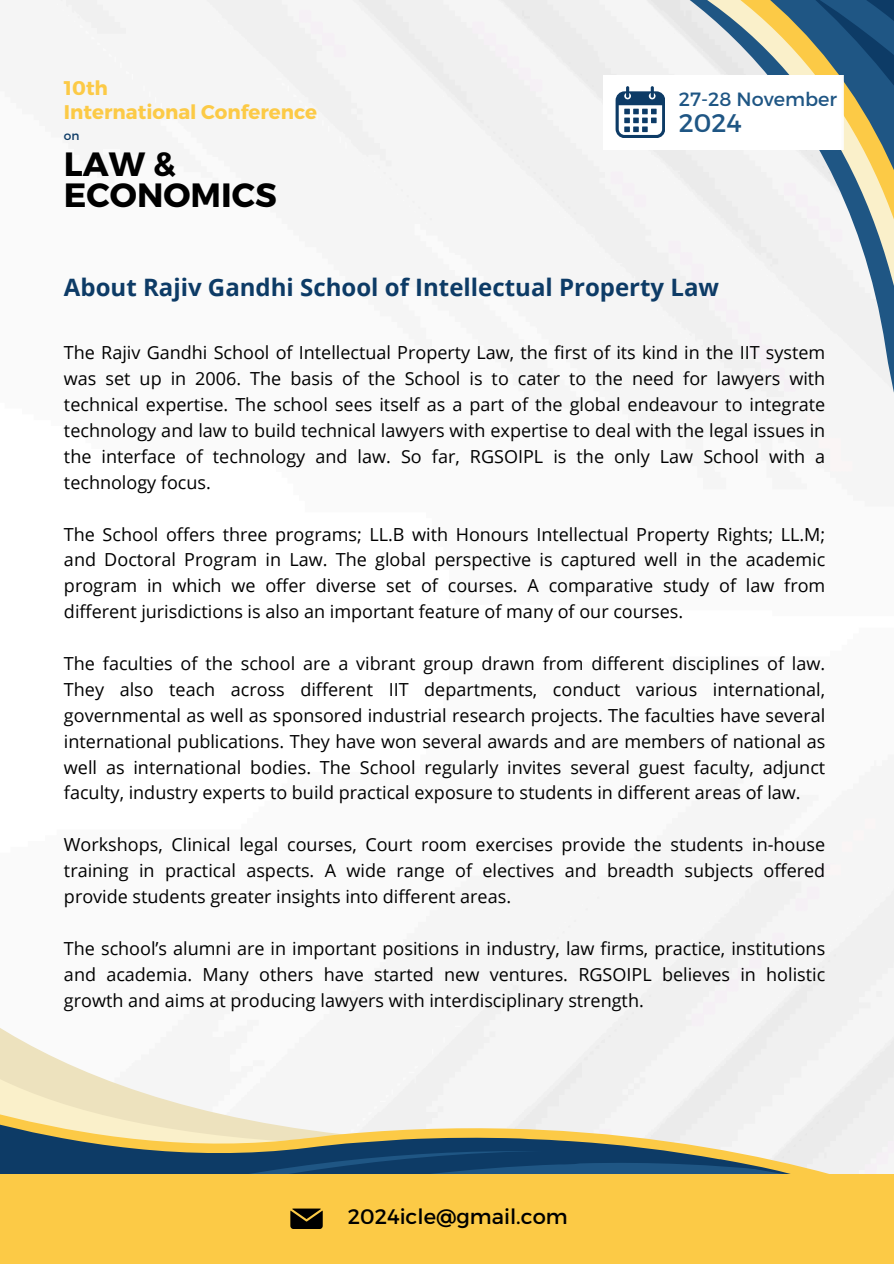
<style>
.page{position:relative;width:894px;height:1264px;background:#fff}
.page>*{position:absolute;margin:0;border:0;box-sizing:border-box;transform-origin:0 0}
.t1{font:700 33.6px/31.2px "Montserrat";color:#000}
.t2{font:25.5px "Montserrat";color:#1f5684}
.t3{font:700 24px "Open Sans";color:#0d3b66}
.t4{font:21px "Montserrat";color:#000}
.t5{font:700 19.8px/23.7px "Montserrat";color:#fcca46}
.t6{font:19.2px "Montserrat";color:#1f5684}
.t7{font:18px/25.8px "Open Sans";color:#000;text-align:justify}
.t8{font:12.15px "Montserrat";color:#0d3b66}
</style>
<div class="page">
<div style="left:568px;top:0;width:325px;height:509px;background:#f5f5f5"></div>
<svg style="left:692px;top:0;width:201px;height:342px"></svg>
<div style="left:0;top:1012px;width:581px;height:96px;background:#f5f5f5"></div>
<svg style="left:0;top:1066px;width:560px;height:42px;fill:#f5f5f5"></svg>
<svg style="left:0;top:1108px;width:893px;height:66px"></svg>
<div style="left:0;top:1174px;width:893px;height:89px;background:#fcca46"></div>
<svg style="left:105px;top:1147px;width:788px;height:81px"></svg>
<img style="left:603px;top:76px;width:240px;height:73px">
<svg style="left:615px;top:86px;width:49px;height:52px"></svg>
<p class="t5" style="left:64px;top:76px;width:254px">10th<br>International Conference</p>
<p class="t8" style="left:64px;top:128px;width:17px">on</p>
<h1 class="t1" style="left:64px;top:146px;width:214px">LAW &amp;<br>ECONOMICS</h1>
<p class="t6" style="left:678px;top:86px;width:159px">27-28 November</p>
<h2 class="t2" style="left:678px;top:106px;width:64px">2024</h2>
<h3 class="t3" style="left:64px;top:270px;width:656px">About Rajiv Gandhi School of Intellectual Property Law</h3>
<p class="t7" style="left:64px;top:339px;width:762px">The Rajiv Gandhi School of Intellectual Property Law, the first of its kind in the IIT system was set up in 2006. The basis of the School is to cater to the need for lawyers with technical expertise. The school sees itself as a part of the global endeavour to integrate technology and law to build technical lawyers with expertise to deal with the legal issues in the interface of technology and law. So far, RGSOIPL is the only Law School with a technology focus.</p>
<p class="t7" style="left:64px;top:520px;width:762px">The School offers three programs; LL.B with Honours Intellectual Property Rights; LL.M; and Doctoral Program in Law. The global perspective is captured well in the academic program in which we offer diverse set of courses. A comparative study of law from different jurisdictions is also an important feature of many of our courses.</p>
<p class="t7" style="left:64px;top:650px;width:762px">The faculties of the school are a vibrant group drawn from different disciplines of law.<br>They also teach across different IIT departments, conduct various international, governmental as well as sponsored industrial research projects. The faculties have several international publications. They have won several awards and are members of national as well as international bodies. The School regularly invites several guest faculty, adjunct faculty, industry experts to build practical exposure to students in different areas of law.</p>
<p class="t7" style="left:64px;top:831px;width:762px">Workshops, Clinical legal courses, Court room exercises provide the students in-house training in practical aspects. A wide range of electives and breadth subjects offered provide students greater insights into different areas.</p>
<p class="t7" style="left:64px;top:934px;width:762px">The school’s alumni are in important positions in industry, law firms, practice, institutions and academia. Many others have started new ventures. RGSOIPL believes in holistic growth and aims at producing lawyers with interdisciplinary strength.</p>
<p class="t4" style="left:348px;top:1203px;width:221px">2024icle@gmail.com</p>
</div>
